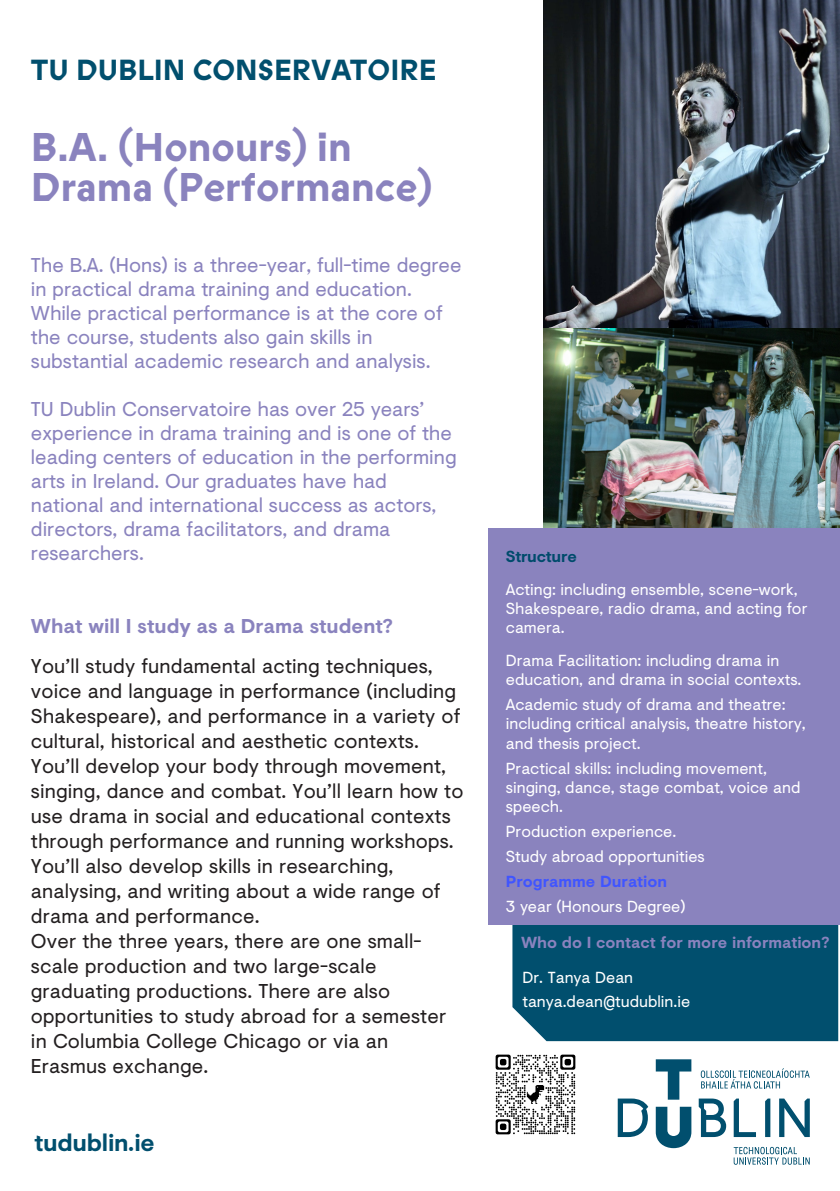
<style>
.page{position:relative;width:840px;height:1191px;background:#fff}
.page>*{position:absolute;margin:0;border:0;box-sizing:border-box;transform-origin:0 0}
.t1{font:700 40px/40px "Prophet";color:#8a83be}
.t2{font:700 29px "Prophet";color:#014f6e}
.t3{font:700 24px "Visuelt";letter-spacing:-.01em;color:#014f6e}
.t4{font:20px/25px "Visuelt";letter-spacing:.01em;color:#231f20}
.t5{font:20px/24px "Visuelt";color:#8a83be}
.t6{font:700 20px "Visuelt";color:#8a83be}
.t7{font:16px/19.2px "Visuelt";color:#fff}
.t8{font:700 16px "Visuelt";color:#8a83be}
.t9{font:700 16px "Visuelt";color:#4055ff}
.t10{font:700 16px "Visuelt";letter-spacing:-.015em;color:#004b6c}
</style>
<div class="page">
<div style="left:512px;top:925px;width:325px;height:116px;background:#014f6e"></div>
<div style="left:488px;top:528px;width:351px;height:397px;background:#8a83be"></div>
<svg style="left:700px;top:1068px;width:109px;height:20px"></svg>
<svg style="left:779px;top:1098px;width:30px;height:39px"></svg>
<svg style="left:733px;top:1098px;width:22px;height:39px"></svg>
<svg style="left:765px;top:1098px;width:5px;height:39px"></svg>
<svg style="left:655px;top:1059px;width:36px;height:40px"></svg>
<svg style="left:655px;top:1106px;width:36px;height:42px"></svg>
<svg style="left:698px;top:1098px;width:27px;height:39px"></svg>
<svg style="left:617px;top:1098px;width:31px;height:39px"></svg>
<svg style="left:733px;top:1146px;width:76px;height:18px"></svg>
<img style="left:543px;top:0;width:295px;height:328px">
<img style="left:543px;top:328px;width:296px;height:200px">
<img style="left:495px;top:1054px;width:81px;height:81px">
<h2 class="t2" style="left:31px;top:50px;width:407px">TU DUBLIN CONSERVATOIRE</h2>
<h1 class="t1" style="left:31px;top:127px;width:403px">B.A. (Honours) in<br>Drama (Performance)</h1>
<p class="t5" style="left:31px;top:252px;width:432px">The B.A. (Hons) is a three-year, full-time degree in practical drama training and education.<br>While practical performance is at the core of the course, students also gain skills in substantial academic research and analysis.</p>
<p class="t5" style="left:31px;top:396px;width:427px">TU Dublin Conservatoire has over 25 years’ experience in drama training and is one of the leading centers of education in the performing arts in Ireland. Our graduates have had national and international success as actors, directors, drama facilitators, and drama researchers.</p>
<p class="t6" style="left:31px;top:611px;width:363px">What will I study as a Drama student?</p>
<p class="t4" style="left:31px;top:653px;width:434px">You’ll study fundamental acting techniques, voice and language in performance (including Shakespeare), and performance in a variety of cultural, historical and aesthetic contexts.<br>You’ll develop your body through movement, singing, dance and combat. You’ll learn how to use drama in social and educational contexts through performance and running workshops.<br>You’ll also develop skills in researching, analysing, and writing about a wide range of drama and performance.<br>Over the three years, there are one small&shy;scale production and two large-scale graduating productions. There are also opportunities to study abroad for a semester in Columbia College Chicago or via an Erasmus exchange.</p>
<p class="t3" style="left:34px;top:1124px;width:122px">tudublin.ie</p>
<p class="t10" style="left:505px;top:545px;width:72px">Structure</p>
<p class="t7" style="left:505px;top:579px;width:303px">Acting: including ensemble, scene-work,<br>Shakespeare, radio drama, and acting for camera.</p>
<p class="t7" style="left:505px;top:650px;width:297px">Drama Facilitation: including drama in education, and drama in social contexts.</p>
<p class="t7" style="left:505px;top:694px;width:301px">Academic study of drama and theatre: including critical analysis, theatre history, and thesis project.</p>
<p class="t7" style="left:505px;top:758px;width:296px">Practical skills: including movement, singing, dance, stage combat, voice and speech.</p>
<p class="t7" style="left:505px;top:818px;width:200px;line-height:25px">Production experience.<br>Study abroad opportunities</p>
<p class="t9" style="left:505px;top:869px;width:163px">Programme Duration</p>
<p class="t7" style="left:505px;top:896px;width:181px">3 year (Honours Degree)</p>
<p class="t8" style="left:520px;top:930px;width:309px">Who do I contact for more information?</p>
<p class="t7" style="left:522px;top:965px;width:169px;line-height:24px">Dr. Tanya Dean tanya.dean@tudublin.ie</p>
</div>
